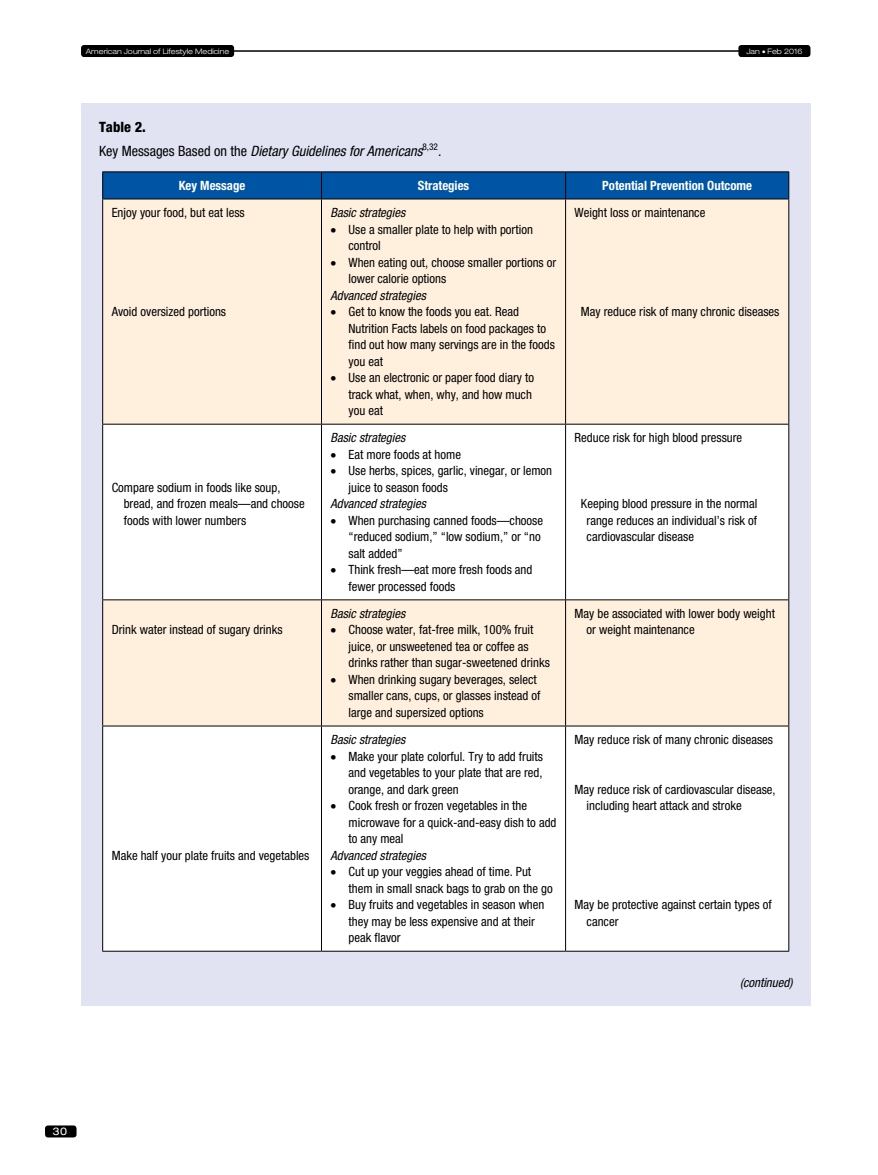
<style>
.page{position:relative;width:878px;height:1175px;background:#fff}
.page>*{position:absolute;margin:0;border:0;box-sizing:border-box;transform-origin:0 0}
.t1{font:italic condensed 14.25px/24.8px "Helvetica Neue LT Std";color:#000}
.t2{font:condensed 14.25px "Helvetica Neue LT Std";color:#000}
.t3{font:condensed 12.75px/16.5px "Helvetica Neue LT Std";color:#000}
.t4{font:italic condensed 12.75px "Helvetica Neue LT Std";color:#000}
.t5{font:700 condensed 12.75px "Helvetica Neue LT Std";color:#fff}
.t6{font:expanded 10.5px "Helvetica Neue LT Std";color:#fff}
.t7{font:condensed 9.3px "Helvetica Neue LT Std";color:#000}
.t8{font:300 expanded 7.5px "Helvetica Neue LT Std";color:#fff}
.s1{font-weight:800;font-style:normal}
.s2{font-style:normal}
</style>
<div class="page">
<div style="left:45px;top:1125px;width:31px;height:12px;background:#000;border-radius:3px"></div>
<div style="left:81px;top:45px;width:153px;height:12px;background:#000;border-radius:3px"></div>
<hr style="left:232px;top:50px;width:516px;height:2px;background:#000">
<div style="left:738px;top:45px;width:72px;height:12px;background:#000;border-radius:3px"></div>
<div style="left:81px;top:104px;width:729px;height:887px;background:#e1e3f3"></div>
<div style="left:103px;top:200px;width:685px;height:224px;background:#fff0de"></div>
<svg style="left:103px;top:425px;width:685px;height:525px;background:#fefaf6"></svg>
<hr style="left:102px;top:171px;width:219px;height:1px;background:#000">
<hr style="left:102px;top:199px;width:219px;height:1px;background:#000">
<hr style="left:321px;top:171px;width:244px;height:1px;background:#000">
<hr style="left:321px;top:199px;width:244px;height:1px;background:#000">
<hr style="left:565px;top:171px;width:224px;height:1px;background:#000">
<svg style="left:102px;top:172px;width:687px;height:27px;background:#00509d"></svg>
<hr style="left:565px;top:199px;width:224px;height:1px;background:#000">
<hr style="left:102px;top:199px;width:1px;height:225px;background:#000">
<hr style="left:788px;top:199px;width:1px;height:225px;background:#000">
<hr style="left:321px;top:199px;width:1px;height:225px;background:#000">
<hr style="left:565px;top:199px;width:1px;height:225px;background:#000">
<hr style="left:102px;top:424px;width:219px;height:1px;background:#000">
<hr style="left:102px;top:424px;width:1px;height:175px;background:#000">
<hr style="left:321px;top:424px;width:244px;height:1px;background:#000">
<hr style="left:321px;top:424px;width:1px;height:175px;background:#000">
<hr style="left:321px;top:599px;width:244px;height:1px;background:#000">
<hr style="left:565px;top:424px;width:224px;height:1px;background:#000">
<hr style="left:565px;top:424px;width:1px;height:175px;background:#000">
<hr style="left:788px;top:424px;width:1px;height:175px;background:#000">
<hr style="left:102px;top:599px;width:219px;height:1px;background:#000">
<hr style="left:102px;top:600px;width:1px;height:125px;background:#000">
<hr style="left:321px;top:600px;width:1px;height:125px;background:#000">
<hr style="left:565px;top:599px;width:224px;height:1px;background:#000">
<hr style="left:565px;top:600px;width:1px;height:125px;background:#000">
<hr style="left:788px;top:600px;width:1px;height:125px;background:#000">
<hr style="left:102px;top:725px;width:219px;height:1px;background:#000">
<hr style="left:102px;top:726px;width:1px;height:224px;background:#000">
<hr style="left:321px;top:725px;width:244px;height:1px;background:#000">
<hr style="left:321px;top:726px;width:1px;height:224px;background:#000">
<hr style="left:565px;top:725px;width:224px;height:1px;background:#000">
<hr style="left:565px;top:726px;width:1px;height:224px;background:#000">
<hr style="left:788px;top:726px;width:1px;height:224px;background:#000">
<hr style="left:102px;top:950px;width:219px;height:1px;background:#000">
<hr style="left:321px;top:950px;width:244px;height:1px;background:#000">
<hr style="left:565px;top:950px;width:224px;height:1px;background:#000">
<div style="left:81px;top:959px;width:729px;height:46px;background:#e1e3f3"></div>
<p class="t8" style="left:86px;top:47px;width:145px">American Journal of Lifestyle Medicine</p>
<p class="t8" style="left:746px;top:47px;width:57px">Jan • Feb 2016</p>
<p class="t1" style="left:99px;top:115px;width:325px"><span class="s1">Table 2.<br></span><span class="s2">Key Messages Based on the</span> Dietary Guidelines for Americans</p>
<p class="t7" style="left:422px;top:141px;width:17px">8,32</p>
<p class="t2" style="left:438px;top:143px;width:5px">.</p>
<p class="t5" style="left:179px;top:178px;width:68px">Key Message</p>
<p class="t5" style="left:418px;top:178px;width:53px">Strategies</p>
<p class="t5" style="left:602px;top:178px;width:151px">Potential Prevention Outcome</p>
<p class="t3" style="left:112px;top:204px;width:135px">Enjoy your food, but eat less</p>
<p class="t3" style="left:574px;top:204px;width:132px">Weight loss or maintenance</p>
<p class="t4" style="left:330px;top:205px;width:76px">Basic strategies</p>
<p class="t3" style="left:348px;top:221px;width:186px;text-indent:-18px">• Use a smaller plate to help with portion control</p>
<p class="t3" style="left:348px;top:254px;width:209px;text-indent:-18px">• When eating out, choose smaller portions or lower calorie options</p>
<p class="t4" style="left:330px;top:288px;width:97px">Advanced strategies</p>
<p class="t3" style="left:348px;top:303px;width:208px;text-indent:-18px">• Get to know the foods you eat. Read<br>Nutrition Facts labels on food packages to find out how many servings are in the foods you eat</p>
<p class="t3" style="left:348px;top:369px;width:187px;text-indent:-18px">• Use an electronic or paper food diary to track what, when, why, and how much you eat</p>
<p class="t3" style="left:581px;top:303px;width:200px">May reduce risk of many chronic diseases</p>
<p class="t3" style="left:112px;top:303px;width:116px">Avoid oversized portions</p>
<p class="t3" style="left:124px;top:479px;width:182px;text-indent:-12px">Compare sodium in foods like soup, bread, and frozen meals—and choose foods with lower numbers</p>
<p class="t3" style="left:112px;top:621px;width:172px">Drink water instead of sugary drinks</p>
<p class="t3" style="left:112px;top:846px;width:199px">Make half your plate fruits and vegetables</p>
<p class="t4" style="left:330px;top:430px;width:76px">Basic strategies</p>
<p class="t3" style="left:330px;top:446px;width:132px">• Eat more foods at home</p>
<p class="t3" style="left:348px;top:462px;width:205px;text-indent:-18px">• Use herbs, spices, garlic, vinegar, or lemon juice to season foods</p>
<p class="t4" style="left:330px;top:496px;width:97px">Advanced strategies</p>
<p class="t3" style="left:348px;top:512px;width:196px;text-indent:-18px">• When purchasing canned foods—choose “reduced sodium,” “low sodium,” or “no salt added”</p>
<p class="t3" style="left:348px;top:561px;width:185px;text-indent:-18px">• Think fresh—eat more fresh foods and fewer processed foods</p>
<p class="t4" style="left:330px;top:606px;width:76px">Basic strategies</p>
<p class="t3" style="left:348px;top:621px;width:203px;text-indent:-18px">• Choose water, fat-free milk, 100% fruit juice, or unsweetened tea or coffee as drinks rather than sugar-sweetened drinks</p>
<p class="t3" style="left:348px;top:671px;width:193px;text-indent:-18px">• When drinking sugary beverages, select smaller cans, cups, or glasses instead of large and supersized options</p>
<p class="t4" style="left:330px;top:732px;width:76px">Basic strategies</p>
<p class="t3" style="left:348px;top:747px;width:196px;text-align:justify;text-indent:-18px">• Make your plate colorful. Try to add fruits and vegetables to your plate that are red, orange, and dark green</p>
<p class="t3" style="left:348px;top:797px;width:209px;text-indent:-18px">• Cook fresh or frozen vegetables in the microwave for a quick-and-easy dish to add to any meal</p>
<p class="t4" style="left:330px;top:847px;width:97px">Advanced strategies</p>
<p class="t3" style="left:348px;top:863px;width:206px;text-indent:-18px">• Cut up your veggies ahead of time. Put them in small snack bags to grab on the go</p>
<p class="t3" style="left:348px;top:896px;width:197px;text-indent:-18px">• Buy fruits and vegetables in season when they may be less expensive and at their peak flavor</p>
<p class="t3" style="left:574px;top:429px;width:169px">Reduce risk for high blood pressure</p>
<p class="t3" style="left:586px;top:495px;width:172px;text-align:justify;text-indent:-6px">Keeping blood pressure in the normal range reduces an individual’s risk of cardiovascular disease</p>
<p class="t3" style="left:586px;top:605px;width:190px;text-indent:-12px">May be associated with lower body weight or weight maintenance</p>
<p class="t3" style="left:574px;top:731px;width:200px">May reduce risk of many chronic diseases</p>
<p class="t3" style="left:586px;top:780px;width:190px;text-indent:-12px">May reduce risk of cardiovascular disease, including heart attack and stroke</p>
<p class="t3" style="left:586px;top:896px;width:186px;text-indent:-12px">May be protective against certain types of cancer</p>
<p class="t4" style="left:740px;top:974px;width:54px">(continued)</p>
<p class="t6" style="left:53px;top:1125px;width:16px">30</p>
</div>
